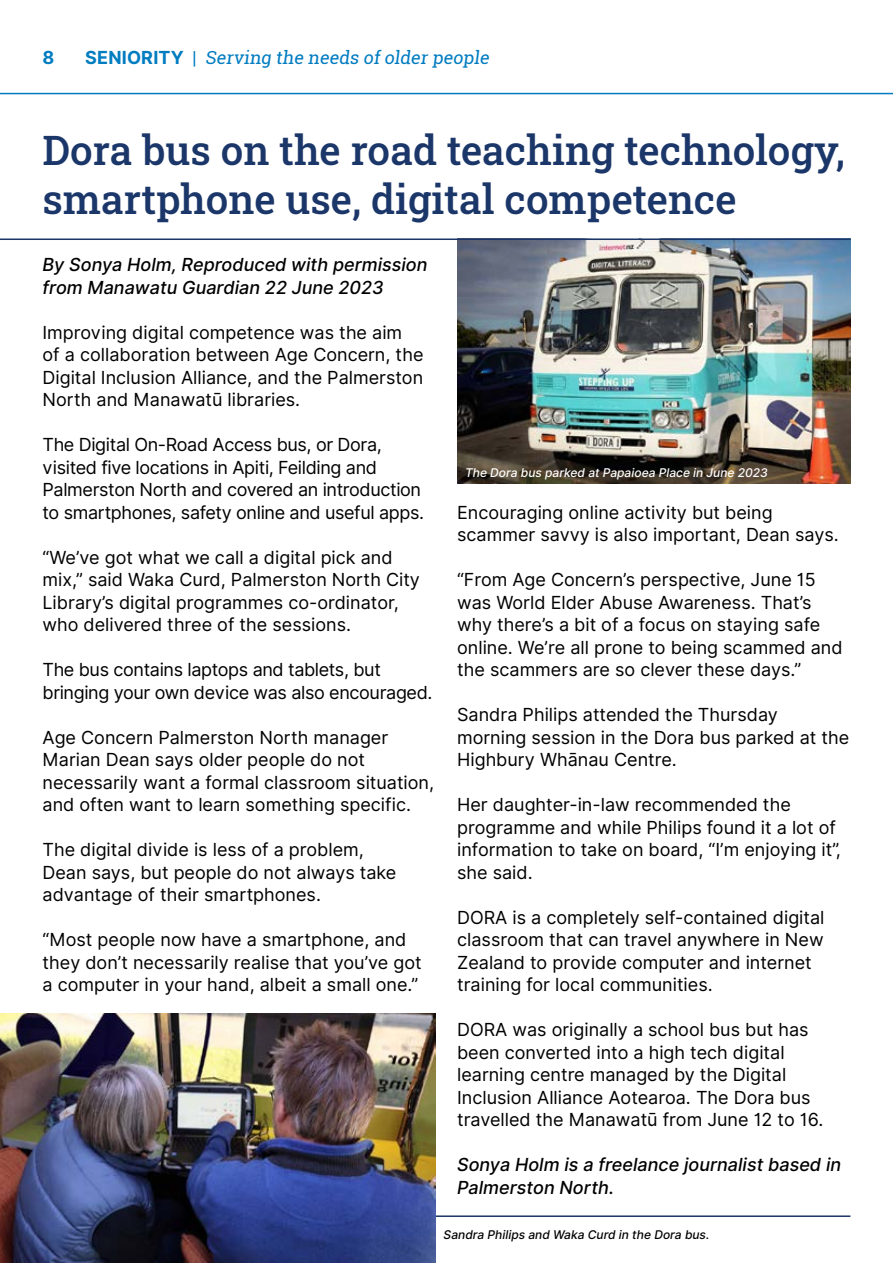
<style>
.page{position:relative;width:893px;height:1263px;background:#fff}
.page>*{position:absolute;margin:0;border:0;box-sizing:border-box;transform-origin:0 0}
.t1{font:500 40.5px/48.6px "Roboto Slab";color:#1b3668}
.t2{font:18px/22.5px "Inter";color:#000}
.t3{font:18px/22.5px "Inter";letter-spacing:-.02em;color:#000}
.t4{font:italic 500 18px/22.5px "Inter";color:#000}
.t5{font:18px "Roboto Slab";color:#007cc1}
.t6{font:700 18px "Inter";color:#007cc1}
.t7{font:italic 500 12px "Inter";color:#fff}
.t8{font:italic 500 12px "Inter";color:#000}
.s1{font-family:"Inter";font-weight:700}
</style>
<div class="page">
<hr style="left:0;top:93px;width:893px;height:1px;background:#007cc1">
<img style="left:457px;top:240px;width:393px;height:244px">
<hr style="left:0;top:238px;width:850px;height:2px;background:#1b3668">
<hr style="left:0;top:1215px;width:850px;height:2px;background:#1b3668">
<img style="left:0;top:1014px;width:436px;height:249px">
<p class="t6" style="left:43px;top:44px;width:13px">8</p>
<p class="t5" style="left:85px;top:45px;width:409px"><span class="s1">S E N I O R I T Y</span> | Serving the needs of older people</p>
<h1 class="t1" style="left:43px;top:125px;width:804px">Dora bus on the road teaching technology, smartphone use, digital competence</h1>
<p class="t4" style="left:43px;top:254px;width:387px">By Sonya Holm, Reproduced with permission from Manawatu Guardian 22 June 2023</p>
<p class="t2" style="left:43px;top:321px;width:382px">Improving digital competence was the aim of a collaboration between Age Concern, the Digital Inclusion Alliance, and the Palmerston North and Manawatū libraries.</p>
<p class="t3" style="left:43px;top:433px;width:383px">The Digital On-Road Access bus, or Dora, visited five locations in Apiti, Feilding and Palmerston North and covered an introduction to smartphones, safety online and useful apps.</p>
<p class="t2" style="left:43px;top:546px;width:379px">“We’ve got what we call a digital pick and mix,” said Waka Curd, Palmerston North City Library’s digital programmes co-ordinator, who delivered three of the sessions.</p>
<p class="t3" style="left:43px;top:658px;width:391px">The bus contains laptops and tablets, but bringing your own device was also encouraged.</p>
<p class="t2" style="left:43px;top:726px;width:393px">Age Concern Palmerston North manager Marian Dean says older people do not necessarily want a formal classroom situation, and often want to learn something specific.</p>
<p class="t2" style="left:43px;top:838px;width:355px">The digital divide is less of a problem,<br>Dean says, but people do not always take advantage of their smartphones.</p>
<p class="t2" style="left:43px;top:928px;width:381px">“Most people now have a smartphone, and they don’t necessarily realise that you’ve got a computer in your hand, albeit a small one.”</p>
<p class="t7" style="left:465px;top:463px;width:304px">The Dora bus parked at Papaioea Place in June 2023</p>
<p class="t2" style="left:457px;top:501px;width:383px">Encouraging online activity but being scammer savvy is also important, Dean says.</p>
<p class="t2" style="left:457px;top:568px;width:387px">“From Age Concern’s perspective, June 15 was World Elder Abuse Awareness. That’s why there’s a bit of a focus on staying safe online. We’re all prone to being scammed and the scammers are so clever these days.”</p>
<p class="t2" style="left:457px;top:703px;width:394px">Sandra Philips attended the Thursday morning session in the Dora bus parked at the<br>Highbury Whānau Centre.</p>
<p class="t2" style="left:457px;top:793px;width:385px">Her daughter-in-law recommended the programme and while Philips found it a lot of information to take on board, “I’m enjoying it”, she said.</p>
<p class="t2" style="left:457px;top:906px;width:369px">DORA is a completely self-contained digital classroom that can travel anywhere in New Zealand to provide computer and internet training for local communities.</p>
<p class="t2" style="left:457px;top:1018px;width:368px">DORA was originally a school bus but has been converted into a high tech digital learning centre managed by the Digital Inclusion Alliance Aotearoa. The Dora bus travelled the Manawatū from June 12 to 16.</p>
<p class="t4" style="left:457px;top:1154px;width:386px">Sonya Holm is a freelance journalist based in<br>Palmerston North.</p>
<p class="t8" style="left:444px;top:1226px;width:267px">Sandra Philips and Waka Curd in the Dora bus.</p>
</div>
